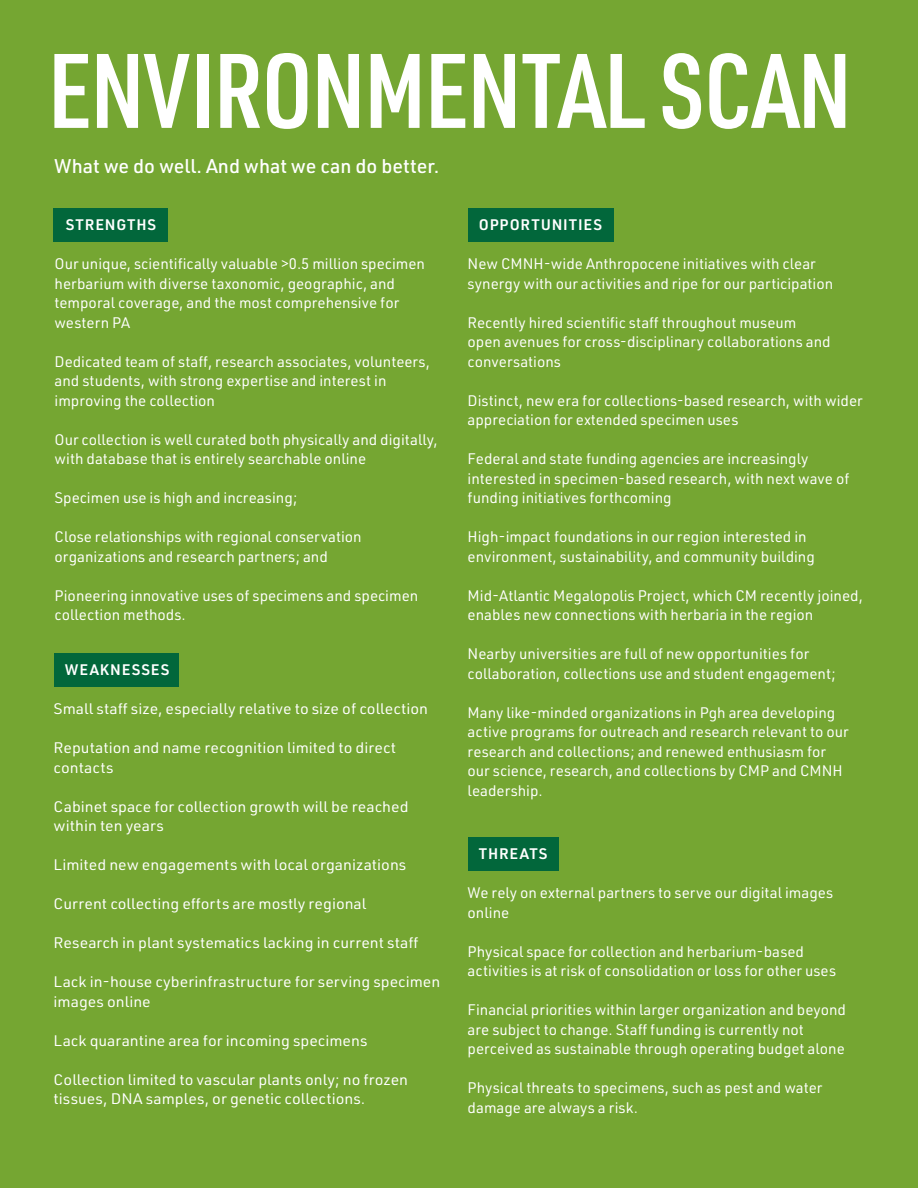
<style>
.page{position:relative;width:918px;height:1188px;background:#75a632}
.page>*{position:absolute;margin:0;border:0;box-sizing:border-box;transform-origin:0 0}
.t1{font:600 103.5px "URWDIN Cond";letter-spacing:-.01em;color:#fff}
.t2{font:500 19.5px "URWDIN";color:#fff}
.body_text{font:15px/19.5px "URWDIN";color:#fff}
.body_text-2{font:15px/19.5px "URWDIN";color:#fff;scale:1.05 1}
.body_text-3{font:600 15px "URWDIN";letter-spacing:.065em;color:#fff}
</style>
<div class="page">
<div style="left:54px;top:209px;width:114px;height:33px;background:#02673b"></div>
<div style="left:468px;top:209px;width:145px;height:33px;background:#02673b"></div>
<div style="left:54px;top:653px;width:125px;height:33px;background:#02673b"></div>
<div style="left:468px;top:837px;width:90px;height:34px;background:#02673b"></div>
<p class="t1" style="left:48px;top:21px;width:805px">ENVIRONMENTAL SCAN</p>
<p class="t2" style="left:54px;top:153px;width:387px">What we do well. And what we can do better.</p>
<p class="body_text-3" style="left:66px;top:215px;width:92px">STRENGTHS</p>
<p class="body_text" style="left:55px;top:254px;width:372px">Our unique, scientifically valuable &gt;0.5 million specimen herbarium with diverse taxonomic, geographic, and temporal coverage, and the most comprehensive for western PA</p>
<p class="body_text" style="left:55px;top:351px;width:377px">Dedicated team of staff, research associates, volunteers, and students, with strong expertise and interest in improving the collection</p>
<p class="body_text" style="left:55px;top:429px;width:385px">Our collection is well curated both physically and digitally, with database that is entirely searchable online</p>
<p class="body_text" style="left:55px;top:488px;width:244px">Specimen use is high and increasing;</p>
<p class="body_text" style="left:55px;top:527px;width:309px">Close relationships with regional conservation organizations and research partners; and</p>
<p class="body_text" style="left:55px;top:585px;width:365px">Pioneering innovative uses of specimens and specimen collection methods.</p>
<p class="body_text-3" style="left:65px;top:660px;width:106px">WEAKNESSES</p>
<p class="body_text-2" style="left:54px;top:698px;width:358px">Small staff size, especially relative to size of collection</p>
<p class="body_text-2" style="left:54px;top:737px;width:328px">Reputation and name recognition limited to direct contacts</p>
<p class="body_text-2" style="left:54px;top:796px;width:340px">Cabinet space for collection growth will be reached within ten years</p>
<p class="body_text-2" style="left:54px;top:854px;width:337px">Limited new engagements with local organizations</p>
<p class="body_text-2" style="left:54px;top:893px;width:299px">Current collecting efforts are mostly regional</p>
<p class="body_text-2" style="left:54px;top:932px;width:349px">Research in plant systematics lacking in current staff</p>
<p class="body_text-2" style="left:54px;top:971px;width:370px">Lack in-house cyberinfrastructure for serving specimen images online</p>
<p class="body_text-2" style="left:54px;top:1030px;width:300px">Lack quarantine area for incoming specimens</p>
<p class="body_text-2" style="left:54px;top:1069px;width:339px">Collection limited to vascular plants only; no frozen tissues, DNA samples, or genetic collections.</p>
<p class="body_text-3" style="left:479px;top:215px;width:125px">OPPORTUNITIES</p>
<p class="body_text" style="left:468px;top:254px;width:367px">New CMNH-wide Anthropocene initiatives with clear synergy with our activities and ripe for our participation</p>
<p class="body_text" style="left:468px;top:312px;width:365px">Recently hired scientific staff throughout museum open avenues for cross-disciplinary collaborations and conversations</p>
<p class="body_text" style="left:468px;top:390px;width:397px">Distinct, new era for collections-based research, with wider appreciation for extended specimen uses</p>
<p class="body_text" style="left:468px;top:449px;width:383px">Federal and state funding agencies are increasingly interested in specimen-based research, with next wave of funding initiatives forthcoming</p>
<p class="body_text" style="left:468px;top:527px;width:349px">High-impact foundations in our region interested in environment, sustainability, and community building</p>
<p class="body_text" style="left:468px;top:585px;width:397px">Mid-Atlantic Megalopolis Project, which CM recently joined, enables new connections with herbaria in the region</p>
<p class="body_text" style="left:468px;top:644px;width:369px">Nearby universities are full of new opportunities for collaboration, collections use and student engagement;</p>
<p class="body_text" style="left:468px;top:702px;width:383px">Many like-minded organizations in Pgh area developing active programs for outreach and research relevant to our research and collections; and renewed enthusiasm for our science, research, and collections by CMP and CMNH leadership.</p>
<p class="body_text-3" style="left:479px;top:844px;width:70px">THREATS</p>
<p class="body_text" style="left:468px;top:883px;width:367px">We rely on external partners to serve our digital images online</p>
<p class="body_text" style="left:468px;top:941px;width:370px">Physical space for collection and herbarium-based activities is at risk of consolidation or loss for other uses</p>
<p class="body_text" style="left:468px;top:1000px;width:380px">Financial priorities within larger organization and beyond are subject to change. Staff funding is currently not perceived as sustainable through operating budget alone</p>
<p class="body_text" style="left:468px;top:1078px;width:356px">Physical threats to specimens, such as pest and water damage are always a risk.</p>
</div>
